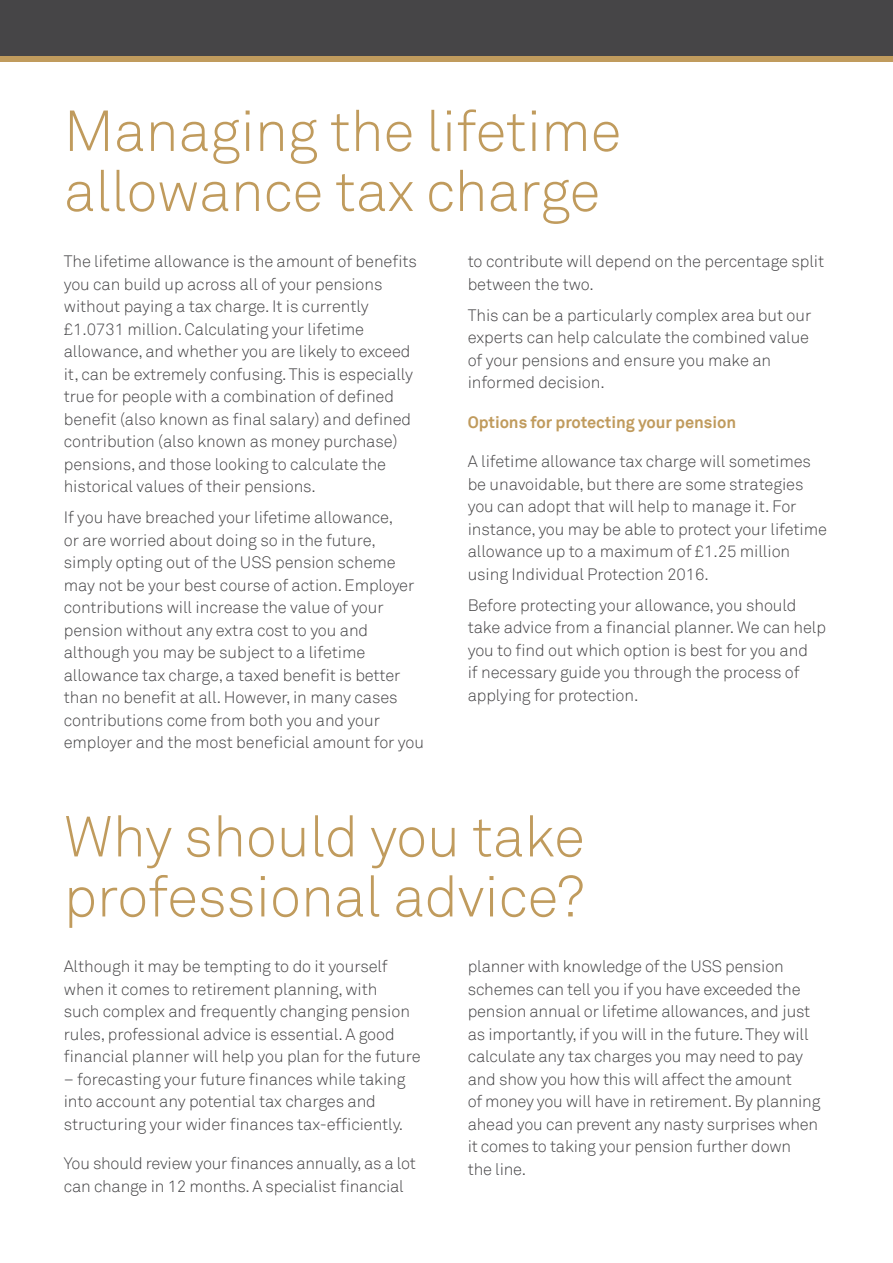
<style>
.page{position:relative;width:893px;height:1263px;background:#fff}
.page>*{position:absolute;margin:0;border:0;box-sizing:border-box;transform-origin:0 0}
.t1{font:300 57px/60px "Akkurat TT";letter-spacing:-.005em;color:#c09b5d}
.t2{font:300 16.5px/22.5px "Akkurat TT";letter-spacing:-.005em;color:#464547}
.t3{font:700 16.5px "Akkurat TT";letter-spacing:-.005em;color:#c09b5d}
</style>
<div class="page">
<div style="left:0;top:0;width:893px;height:62px;background:linear-gradient(to right,#c09b5d,#c09b5d)"></div>
<div style="left:0;top:0;width:893px;height:55px;background:#464547"></div>
<h1 class="t1" style="left:64px;top:101px;width:559px">Managing the lifetime allowance tax charge</h1>
<p class="t2" style="left:64px;top:250px;width:355px">The lifetime allowance is the amount of benefits you can build up across all of your pensions without paying a tax charge. It is currently £1.0731 million. Calculating your lifetime allowance, and whether you are likely to exceed it, can be extremely confusing. This is especially true for people with a combination of defined benefit (also known as final salary) and defined contribution (also known as money purchase) pensions, and those looking to calculate the historical values of their pensions.</p>
<p class="t2" style="left:64px;top:506px;width:362px">If you have breached your lifetime allowance,<br>or are worried about doing so in the future, simply opting out of the USS pension scheme may not be your best course of action. Employer contributions will increase the value of your pension without any extra cost to you and although you may be subject to a lifetime allowance tax charge, a taxed benefit is better than no benefit at all. However, in many cases contributions come from both you and your employer and the most beneficial amount for you</p>
<p class="t2" style="left:468px;top:250px;width:358px">to contribute will depend on the percentage split between the two.</p>
<p class="t2" style="left:468px;top:304px;width:345px">This can be a particularly complex area but our experts can help calculate the combined value of your pensions and ensure you make an informed decision.</p>
<p class="t3" style="left:468px;top:412px;width:270px">Options for protecting your pension</p>
<p class="t2" style="left:468px;top:450px;width:361px">A lifetime allowance tax charge will sometimes be unavoidable, but there are some strategies you can adopt that will help to manage it. For instance, you may be able to protect your lifetime allowance up to a maximum of £1.25 million using Individual Protection 2016.</p>
<p class="t2" style="left:468px;top:594px;width:360px">Before protecting your allowance, you should take advice from a financial planner. We can help you to find out which option is best for you and<br>if necessary guide you through the process of applying for protection.</p>
<h1 class="t1" style="left:64px;top:806px;width:522px">Why should you take professional advice?</h1>
<p class="t2" style="left:64px;top:955px;width:358px">Although it may be tempting to do it yourself when it comes to retirement planning, with<br>such complex and frequently changing pension rules, professional advice is essential. A good financial planner will help you plan for the future</p>
<p class="t2" style="left:64px;top:1068px;width:343px">– forecasting your future finances while taking into account any potential tax charges and structuring your wider finances tax-efficiently.</p>
<p class="t2" style="left:64px;top:1152px;width:354px">You should review your finances annually, as a lot can change in 12 months. A specialist financial</p>
<p class="t2" style="left:468px;top:955px;width:354px">planner with knowledge of the USS pension schemes can tell you if you have exceeded the pension annual or lifetime allowances, and just as importantly, if you will in the future. They will calculate any tax charges you may need to pay and show you how this will affect the amount<br>of money you will have in retirement. By planning ahead you can prevent any nasty surprises when it comes to taking your pension further down<br>the line.</p>
</div>
